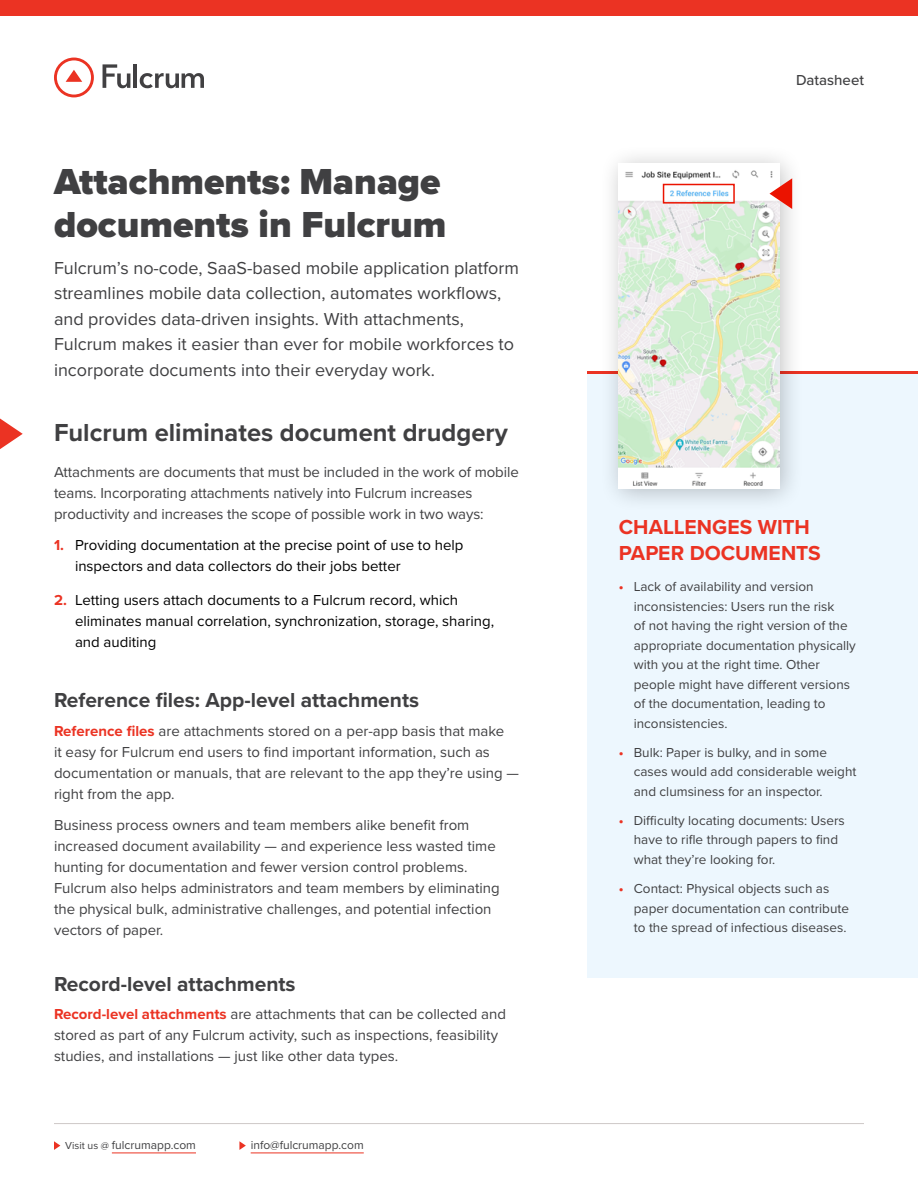
<style>
.page{position:relative;width:918px;height:1188px;background:#fff}
.page>*{position:absolute;margin:0;border:0;box-sizing:border-box;transform-origin:0 0}
.t1{font:900 37.5px/43.5px "Proxima Nova";color:#404042}
.t2{font:700 25.5px "Proxima Nova";color:#404042}
.t3{font:700 21px "Proxima Nova";color:#404042}
.t4{font:700 21px/25.8px "Proxima Nova";color:#eb3323}
.t5{font:18px/25.5px "Proxima Nova";color:#404042}
.t6{font:15px/21px "Proxima Nova";color:#404042}
.t7{font:15px/21px "Proxima Nova";color:#000}
.t8{font:500 15px "Proxima Nova";color:#404042}
.t9{font:13.5px/19.5px "Proxima Nova";color:#404042}
.t10{font:12px "Proxima Nova";color:#404042}
.s1{font-weight:700;color:#eb3323}
.s2{font-size:10.5px}
</style>
<div class="page">
<div style="left:0;top:0;width:918px;height:15px;background:#eb3323"></div>
<hr style="left:54px;top:1123px;width:810px;height:1px;background:#cec9c8">
<hr style="left:112px;top:1153px;width:84px;height:1px;background:#eb3323">
<hr style="left:251px;top:1153px;width:113px;height:1px;background:#eb3323">
<svg style="left:54px;top:1141px;width:6px;height:9px"></svg>
<svg style="left:239px;top:1141px;width:7px;height:9px"></svg>
<svg style="left:54px;top:58px;width:40px;height:39px"></svg>
<hr style="left:134px;top:64px;width:3px;height:24px;background:#414042">
<svg style="left:103px;top:64px;width:27px;height:24px"></svg>
<svg style="left:140px;top:73px;width:64px;height:15px"></svg>
<svg style="left:0;top:418px;width:23px;height:31px"></svg>
<div style="left:588px;top:371px;width:330px;height:607px;background:#edf7fe"></div>
<hr style="left:588px;top:371px;width:330px;height:3px;background:#eb3323">
<div style="left:599px;top:144px;width:205px;height:370px;background:#000;opacity:.25"></div>
<img style="left:619px;top:164px;width:160px;height:325px">
<div style="left:663px;top:184px;width:72px;height:20px;border:2px solid #eb1300"></div>
<svg style="left:770px;top:178px;width:22px;height:31px"></svg>
<h1 class="t1" style="left:54px;top:159px;width:394px">Attachments: Manage documents in Fulcrum</h1>
<p class="t5" style="left:54px;top:254px;width:467px">Fulcrum’s no-code, SaaS-based mobile application platform streamlines mobile data collection, automates workflows, and provides data-driven insights. With attachments, Fulcrum makes it easier than ever for mobile workforces to incorporate documents into their everyday work.</p>
<h2 class="t2" style="left:54px;top:414px;width:455px">Fulcrum eliminates document drudgery</h2>
<p class="t6" style="left:54px;top:461px;width:466px">Attachments are documents that must be included in the work of mobile teams. Incorporating attachments natively into Fulcrum increases productivity and increases the scope of possible work in two ways:</p>
<p class="t7" style="left:75px;top:534px;width:390px;text-indent:-21px"><span class="s1">1.</span> Providing documentation at the precise point of use to help inspectors and data collectors do their jobs better</p>
<p class="t7" style="left:75px;top:589px;width:421px;text-indent:-21px"><span class="s1">2.</span> Letting users attach documents to a Fulcrum record, which eliminates manual correlation, synchronization, storage, sharing, and auditing</p>
<h3 class="t3" style="left:54px;top:685px;width:367px">Reference files: App-level attachments</h3>
<p class="t6" style="left:54px;top:720px;width:467px"><span class="s1">Reference files</span> are attachments stored on a per-app basis that make<br>it easy for Fulcrum end users to find important information, such as documentation or manuals, that are relevant to the app they’re using — right from the app.</p>
<p class="t6" style="left:54px;top:813px;width:447px">Business process owners and team members alike benefit from increased document availability — and experience less wasted time hunting for documentation and fewer version control problems.<br>Fulcrum also helps administrators and team members by eliminating the physical bulk, administrative challenges, and potential infection vectors of paper.</p>
<h3 class="t3" style="left:54px;top:968px;width:243px">Record-level attachments</h3>
<p class="t6" style="left:54px;top:1003px;width:454px"><span class="s1">Record-level attachments</span> are attachments that can be collected and stored as part of any Fulcrum activity, such as inspections, feasibility studies, and installations — just like other data types.</p>
<p class="t10" style="left:65px;top:1136px;width:132px"><span class="s2">Visit us @</span> fulcrumapp.com</p>
<p class="t10" style="left:251px;top:1136px;width:115px">info@fulcrumapp.com</p>
<p class="t8" style="left:796px;top:69px;width:69px">Datasheet</p>
<h3 class="t4" style="left:619px;top:514px;width:203px">CHALLENGES WITH<br>PAPER DOCUMENTS</h3>
<p class="t9" style="left:634px;top:576px;width:224px;text-indent:-15px"><span class="s1">•</span> Lack of availability and version inconsistencies: Users run the risk<br>of not having the right version of the appropriate documentation physically with you at the right time. Other people might have different versions of the documentation, leading to inconsistencies.</p>
<p class="t9" style="left:634px;top:742px;width:224px;text-indent:-15px"><span class="s1">•</span> Bulk: Paper is bulky, and in some cases would add considerable weight and clumsiness for an inspector.</p>
<p class="t9" style="left:634px;top:810px;width:213px;text-indent:-15px"><span class="s1">•</span> Difficulty locating documents: Users have to rifle through papers to find what they’re looking for.</p>
<p class="t9" style="left:634px;top:878px;width:217px;text-indent:-15px"><span class="s1">•</span> Contact: Physical objects such as paper documentation can contribute to the spread of infectious diseases.</p>
</div>
